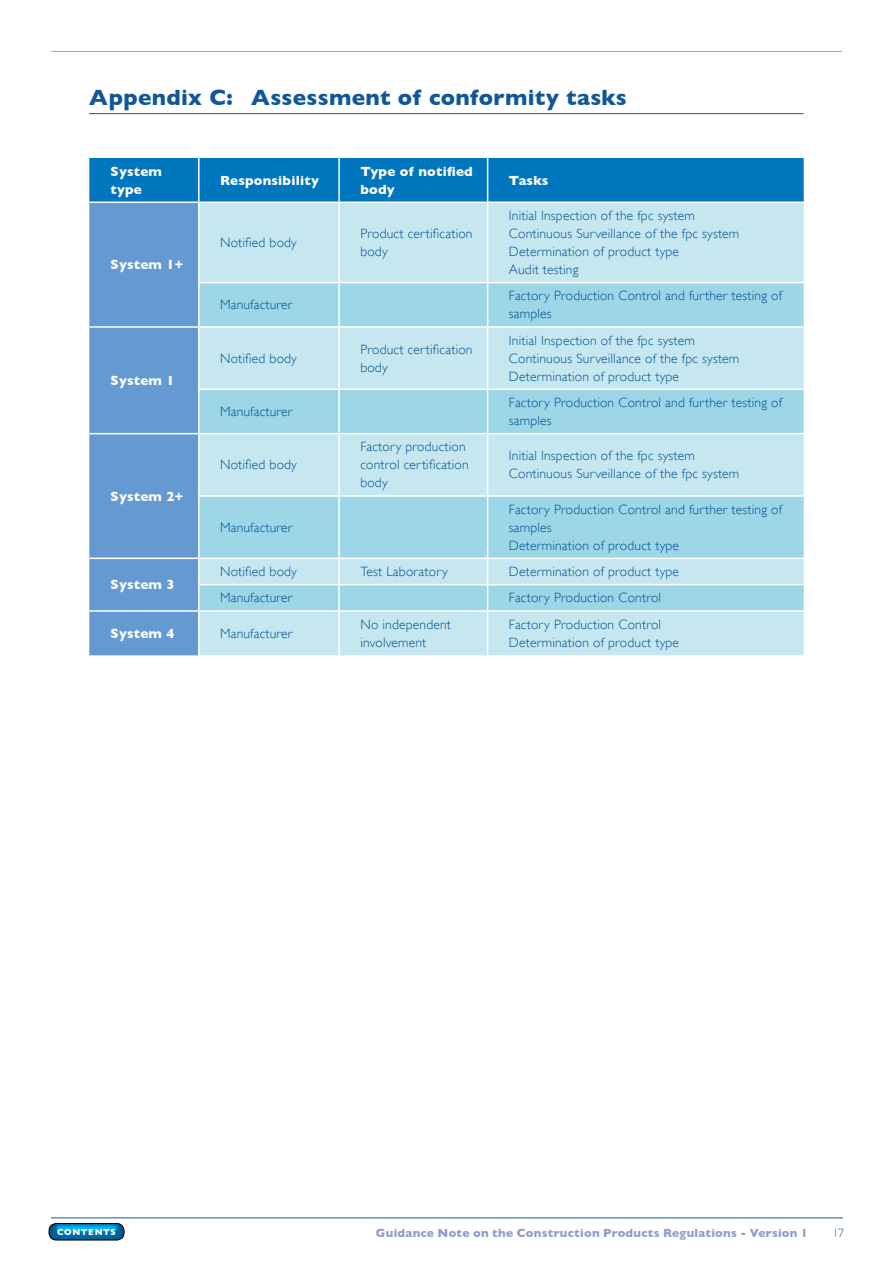
<style>
.page{position:relative;width:893px;height:1263px;background:#fff}
.page>*{position:absolute;margin:0;border:0;box-sizing:border-box;transform-origin:0 0}
.t1{font:700 22.5px "Gill Sans";letter-spacing:.015em;color:#115698}
.t2{font:300 13.5px/18px "Gill Sans";letter-spacing:.015em;color:#005295}
.t3{font:700 13.5px/18px "Gill Sans";letter-spacing:.015em;color:#fff}
.t4{font:700 12px "Gill Sans";letter-spacing:.02em;color:#919dc6}
.t5{font:300 12px "Gill Sans";color:#115698}
.t6{font:700 8.85px "Gill Sans";letter-spacing:.07em;color:#fff}
</style>
<div class="page">
<div style="left:47px;top:1222px;width:78px;height:20px;background:#717275;opacity:.66"></div>
<svg style="left:47px;top:1222px;width:78px;height:12px"></svg>
<div style="left:49px;top:1223px;width:75px;height:17px;border:1px solid #000;border-radius:7px"></div>
<hr style="left:89px;top:113px;width:715px;height:1px;background:#115698">
<div style="left:89px;top:158px;width:715px;height:44px;background:#0076be"></div>
<div style="left:89px;top:203px;width:109px;height:452px;background:#6599d1"></div>
<div style="left:200px;top:203px;width:604px;height:452px;background:#c7e7f0"></div>
<svg style="left:200px;top:283px;width:604px;height:327px;fill:#9cd6e7"></svg>
<hr style="left:198px;top:158px;width:2px;height:44px;background:#fff">
<hr style="left:338px;top:158px;width:2px;height:44px;background:#fff">
<hr style="left:487px;top:158px;width:1px;height:44px;background:#fff">
<hr style="left:338px;top:203px;width:2px;height:79px;background:#fff">
<hr style="left:487px;top:203px;width:1px;height:79px;background:#fff">
<hr style="left:198px;top:282px;width:141px;height:1px;background:#fff">
<hr style="left:339px;top:282px;width:149px;height:1px;background:#fff">
<hr style="left:338px;top:283px;width:2px;height:43px;background:#fff">
<hr style="left:488px;top:282px;width:316px;height:1px;background:#fff">
<hr style="left:487px;top:283px;width:1px;height:43px;background:#fff">
<hr style="left:89px;top:326px;width:110px;height:2px;background:#fff">
<hr style="left:199px;top:326px;width:140px;height:2px;background:#fff">
<hr style="left:339px;top:326px;width:149px;height:2px;background:#fff">
<hr style="left:338px;top:328px;width:2px;height:61px;background:#fff">
<hr style="left:488px;top:326px;width:316px;height:2px;background:#fff">
<hr style="left:487px;top:328px;width:1px;height:61px;background:#fff">
<hr style="left:198px;top:389px;width:141px;height:1px;background:#fff">
<hr style="left:339px;top:389px;width:149px;height:1px;background:#fff">
<hr style="left:338px;top:390px;width:2px;height:43px;background:#fff">
<hr style="left:488px;top:389px;width:316px;height:1px;background:#fff">
<hr style="left:487px;top:390px;width:1px;height:43px;background:#fff">
<hr style="left:89px;top:433px;width:110px;height:1px;background:#fff">
<hr style="left:199px;top:433px;width:140px;height:1px;background:#fff">
<hr style="left:339px;top:433px;width:149px;height:1px;background:#fff">
<hr style="left:338px;top:434px;width:2px;height:61px;background:#fff">
<hr style="left:488px;top:433px;width:316px;height:1px;background:#fff">
<hr style="left:487px;top:434px;width:1px;height:61px;background:#fff">
<hr style="left:198px;top:495px;width:141px;height:2px;background:#fff">
<hr style="left:339px;top:495px;width:149px;height:2px;background:#fff">
<hr style="left:338px;top:497px;width:2px;height:61px;background:#fff">
<hr style="left:488px;top:495px;width:316px;height:2px;background:#fff">
<hr style="left:487px;top:497px;width:1px;height:61px;background:#fff">
<hr style="left:89px;top:558px;width:110px;height:1px;background:#fff">
<hr style="left:199px;top:558px;width:140px;height:1px;background:#fff">
<hr style="left:339px;top:558px;width:149px;height:1px;background:#fff">
<hr style="left:338px;top:559px;width:2px;height:25px;background:#fff">
<hr style="left:488px;top:558px;width:316px;height:1px;background:#fff">
<hr style="left:198px;top:584px;width:141px;height:1px;background:#fff">
<hr style="left:339px;top:584px;width:149px;height:1px;background:#fff">
<hr style="left:338px;top:585px;width:2px;height:25px;background:#fff">
<hr style="left:488px;top:584px;width:316px;height:1px;background:#fff">
<svg style="left:487px;top:559px;width:1px;height:51px"></svg>
<hr style="left:89px;top:610px;width:110px;height:2px;background:#fff">
<hr style="left:199px;top:610px;width:140px;height:2px;background:#fff">
<hr style="left:339px;top:610px;width:149px;height:2px;background:#fff">
<hr style="left:338px;top:612px;width:2px;height:43px;background:#fff">
<hr style="left:488px;top:610px;width:316px;height:2px;background:#fff">
<hr style="left:487px;top:612px;width:1px;height:43px;background:#fff">
<hr style="left:51px;top:51px;width:791px;height:1px;background:#f79030">
<hr style="left:51px;top:1217px;width:792px;height:1px;background:#115698">
<h1 class="t1" style="left:89px;top:84px;width:539px">Appendix C: Assessment of conformity tasks</h1>
<p class="t3" style="left:111px;top:162px;width:53px">System type</p>
<p class="t3" style="left:220px;top:171px;width:100px">Responsibility</p>
<p class="t3" style="left:360px;top:162px;width:114px">Type of notified body</p>
<p class="t3" style="left:509px;top:171px;width:41px">Tasks</p>
<p class="t3" style="left:111px;top:256px;width:75px">System 1+</p>
<p class="t3" style="left:111px;top:371px;width:65px">System 1</p>
<p class="t3" style="left:111px;top:487px;width:75px">System 2+</p>
<p class="t3" style="left:111px;top:575px;width:65px">System 3</p>
<p class="t2" style="left:220px;top:234px;width:78px">Notified body</p>
<p class="t2" style="left:360px;top:225px;width:114px">Product certification body</p>
<p class="t2" style="left:509px;top:207px;width:232px">Initial Inspection of the fpc system<br>Continuous Surveillance of the fpc system<br>Determination of product type<br>Audit testing</p>
<p class="t2" style="left:220px;top:296px;width:74px">Manufacturer</p>
<p class="t2" style="left:509px;top:287px;width:275px">Factory Production Control and further testing of samples</p>
<p class="t2" style="left:220px;top:349px;width:78px">Notified body</p>
<p class="t2" style="left:360px;top:340px;width:114px">Product certification body</p>
<p class="t2" style="left:509px;top:331px;width:232px">Initial Inspection of the fpc system<br>Continuous Surveillance of the fpc system<br>Determination of product type</p>
<p class="t2" style="left:220px;top:402px;width:74px">Manufacturer</p>
<p class="t2" style="left:509px;top:393px;width:275px">Factory Production Control and further testing of samples</p>
<p class="t2" style="left:220px;top:456px;width:78px">Notified body</p>
<p class="t2" style="left:220px;top:518px;width:74px">Manufacturer</p>
<p class="t2" style="left:360px;top:438px;width:110px">Factory production control certification body</p>
<p class="t2" style="left:509px;top:447px;width:232px">Initial Inspection of the fpc system<br>Continuous Surveillance of the fpc system</p>
<p class="t2" style="left:509px;top:500px;width:275px">Factory Production Control and further testing of samples<br>Determination of product type</p>
<p class="t2" style="left:220px;top:562px;width:78px">Notified body</p>
<p class="t2" style="left:360px;top:562px;width:89px">Test Laboratory</p>
<p class="t2" style="left:509px;top:562px;width:172px">Determination of product type</p>
<p class="t2" style="left:220px;top:589px;width:74px">Manufacturer</p>
<p class="t2" style="left:509px;top:589px;width:154px">Factory Production Control</p>
<p class="t3" style="left:111px;top:624px;width:65px">System 4</p>
<p class="t2" style="left:220px;top:624px;width:74px">Manufacturer</p>
<p class="t2" style="left:360px;top:615px;width:92px">No independent involvement</p>
<p class="t2" style="left:509px;top:615px;width:172px">Factory Production Control<br>Determination of product type</p>
<p class="t6" style="left:57px;top:1226px;width:60px">CONTENTS</p>
<p class="t4" style="left:376px;top:1226px;width:434px">Guidance Note on the Construction Products Regulations - Version 1</p>
<p class="t5" style="left:833px;top:1226px;width:13px">17</p>
</div>
